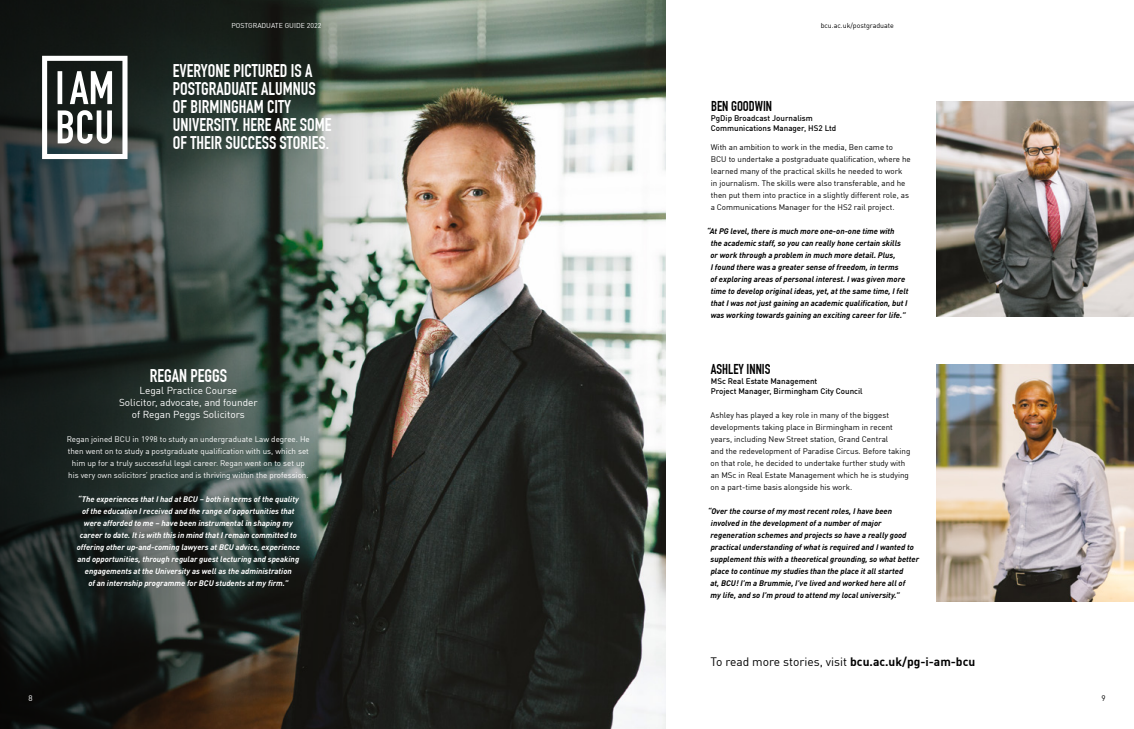
<style>
.page{position:relative;width:1134px;height:729px;background:#fff}
.page>*{position:absolute;margin:0;border:0;box-sizing:border-box;transform-origin:0 0}
.t1{font:700 18px/18px "DIN Condensed";color:#fff}
.t2{font:700 14px "DIN Condensed";color:#000}
.t3{font:12px "DIN Offc";color:#000}
.t4{font:10px/12px "DIN Offc";color:#fff;text-align:center}
.t5{font:italic 700 8px/12px "DIN Pro";color:#000}
.t6{font:8px/12px "DIN Offc";color:#000}
.t7{font:italic 700 8px/12px "DIN Pro";color:#fff;text-align:center}
.t8{font:8px/12px "DIN Offc";color:#fff;text-align:center}
.t9{font:500 8px "DIN Offc";color:#000}
.t10{font:7px "DIN Offc";color:#000}
.t11{font:7px "DIN Offc";color:#fff}
.s1{font-weight:700}
</style>
<div class="page">
<img style="left:418px;top:0;width:248px;height:729px">
<img style="left:936px;top:364px;width:198px;height:237px">
<img style="left:936px;top:101px;width:198px;height:215px">
<svg style="left:0;top:0;width:418px;height:729px;background:#3a433d"></svg>
<svg style="left:42px;top:56px;width:86px;height:103px"></svg>
<p class="t11" style="left:231px;top:21px;width:91px">POSTGRADUATE GUIDE 2022</p>
<p class="t1" style="left:173px;top:61px;width:160px">EVERYONE PICTURED IS A<br>POSTGRADUATE ALUMNUS<br>OF BIRMINGHAM CITY<br>UNIVERSITY. HERE ARE SOME<br>OF THEIR SUCCESS STORIES.</p>
<p class="t1" style="left:150px;top:367px;width:79px">REGAN PEGGS</p>
<p class="t4" style="left:119px;top:384px;width:140px">Legal Practice Course<br>Solicitor, advocate, and founder of Regan Peggs Solicitors</p>
<p class="t8" style="left:67px;top:433px;width:244px">Regan joined BCU in 1998 to study an undergraduate Law degree. He then went on to study a postgraduate qualification with us, which set him up for a truly successful legal career. Regan went on to set up his very own solicitors’ practice and is thriving within the profession.</p>
<p class="t7" style="left:77px;top:493px;width:225px">“The experiences that I had at BCU – both in terms of the quality of the education I received and the range of opportunities that were afforded to me – have been instrumental in shaping my career to date. It is with this in mind that I remain committed to offering other up-and-coming lawyers at BCU advice, experience and opportunities, through regular guest lecturing and speaking engagements at the University as well as the administration<br>of an internship programme for BCU students at my firm.”</p>
<p class="t8" style="left:28px;top:691px;width:6px">8</p>
<p class="t10" style="left:821px;top:21px;width:75px">bcu.ac.uk/postgraduate</p>
<p class="t2" style="left:711px;top:98px;width:63px">BEN GOODWIN</p>
<p class="t9" style="left:711px;top:113px;width:104px">PgDip Broadcast Journalism</p>
<p class="t9" style="left:711px;top:123px;width:127px">Communications Manager, HS2 Ltd</p>
<p class="t6" style="left:711px;top:141px;width:202px">With an ambition to work in the media, Ben came to BCU to undertake a postgraduate qualification, where he learned many of the practical skills he needed to work<br>in journalism. The skills were also transferable, and he then put them into practice in a slightly different role, as a Communications Manager for the HS2 rail project.</p>
<p class="t5" style="left:710px;top:224px;width:200px;text-indent:-4px">“At PG level, there is much more one-on-one time with<br>the academic staff, so you can really hone certain skills or work through a problem in much more detail. Plus,<br>I found there was a greater sense of freedom, in terms<br>of exploring areas of personal interest. I was given more time to develop original ideas, yet, at the same time, I felt that I was not just gaining an academic qualification, but I was working towards gaining an exciting career for life.”</p>
<p class="t2" style="left:711px;top:361px;width:61px">ASHLEY INNIS</p>
<p class="t9" style="left:711px;top:376px;width:108px">MSc Real Estate Management</p>
<p class="t9" style="left:711px;top:385px;width:153px">Project Manager, Birmingham City Council</p>
<p class="t6" style="left:710px;top:408px;width:180px">Ashley has played a key role in many of the biggest</p>
<p class="t6" style="left:710px;top:420px;width:184px">developments taking place in Birmingham in recent</p>
<p class="t6" style="left:711px;top:432px;width:179px">years, including New Street station, Grand Central</p>
<p class="t6" style="left:710px;top:444px;width:201px">and the redevelopment of Paradise Circus. Before taking on that role, he decided to undertake further study with</p>
<p class="t6" style="left:711px;top:468px;width:200px">an MSc in Real Estate Management which he is studying</p>
<p class="t6" style="left:710px;top:480px;width:143px">on a part-time basis alongside his work.</p>
<p class="t5" style="left:710px;top:504px;width:210px;text-indent:-3px">“Over the course of my most recent roles, I have been involved in the development of a number of major regeneration schemes and projects so have a really good practical understanding of what is required and I wanted to supplement this with a theoretical grounding, so what better place to continue my studies than the place it all started<br>at, BCU! I’m a Brummie, I’ve lived and worked here all of<br>my life, and so I’m proud to attend my local university.”</p>
<p class="t3" style="left:710px;top:654px;width:266px">To read more stories, visit <span class="s1">bcu.ac.uk/pg-i-am-bcu</span></p>
<p class="t6" style="left:1101px;top:691px;width:6px">9</p>
</div>
